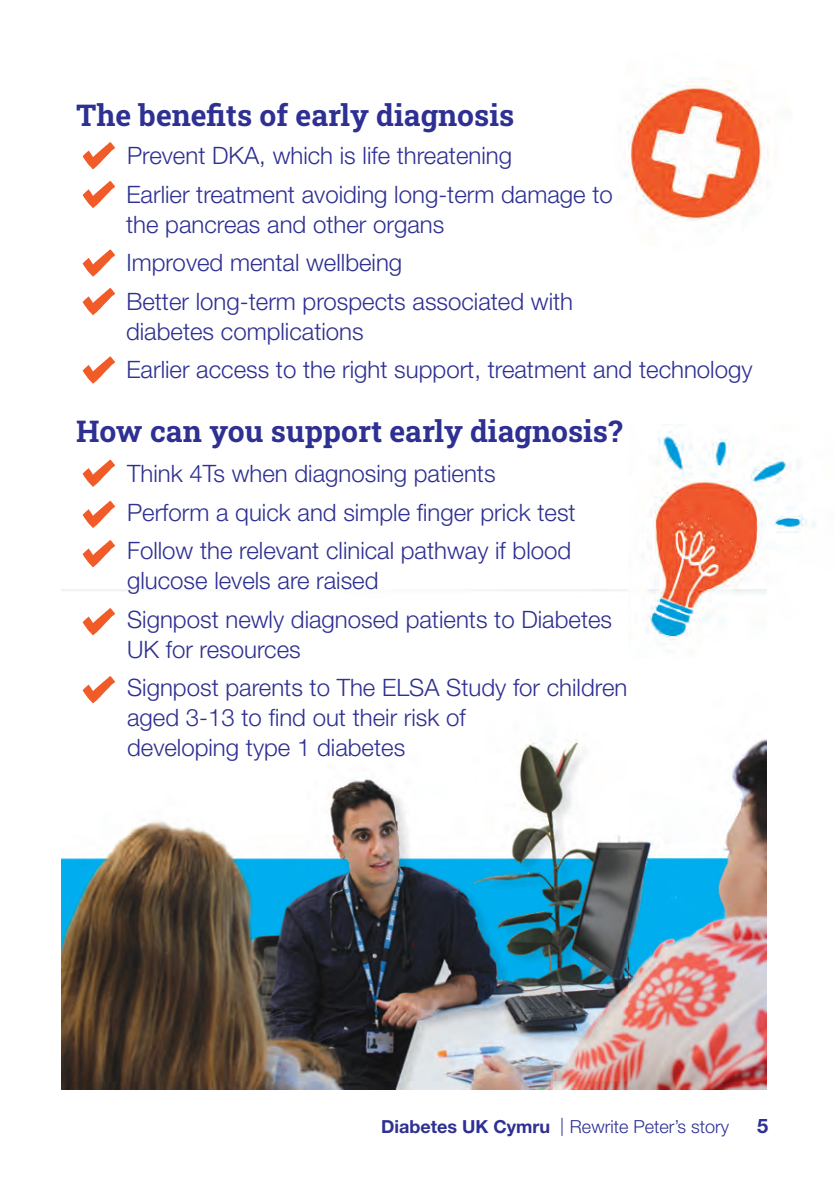
<style>
.page{position:relative;width:840px;height:1191px;background:#fff}
.page>*{position:absolute;margin:0;border:0;box-sizing:border-box;transform-origin:0 0}
.t1{font:700 30px "Roboto Slab";color:#2e3092}
.t2{font:300 24px/38.4px "Helvetica Neue LT Std";color:#2e3092}
.t3{font:700 20px "Helvetica Neue LT Std";color:#2e3092}
.t4{font:300 18px "Helvetica Neue LT Std";color:#2e3092}
.s1{font-weight:700}
</style>
<div class="page">
<img style="left:61px;top:589px;width:704px;height:500px">
<svg style="left:83px;top:460px;width:32px;height:27px"></svg>
<svg style="left:83px;top:142px;width:32px;height:27px"></svg>
<svg style="left:83px;top:181px;width:32px;height:27px"></svg>
<svg style="left:83px;top:501px;width:32px;height:27px"></svg>
<svg style="left:83px;top:540px;width:32px;height:27px"></svg>
<svg style="left:83px;top:608px;width:32px;height:27px"></svg>
<svg style="left:83px;top:676px;width:32px;height:27px"></svg>
<svg style="left:83px;top:249px;width:32px;height:28px"></svg>
<svg style="left:83px;top:288px;width:32px;height:27px"></svg>
<svg style="left:83px;top:356px;width:32px;height:28px"></svg>
<img style="left:620px;top:78px;width:149px;height:149px">
<img style="left:628px;top:424px;width:188px;height:234px">
<p class="t1" style="left:76px;top:98px;width:439px">The benefits of early diagnosis</p>
<p class="t2" style="left:126px;top:139px;width:487px">Prevent DKA, which is life threatening<br>Earlier treatment avoiding long-term damage to</p>
<p class="t2" style="left:126px;top:207px;width:448px">the pancreas and other organs<br>Improved mental wellbeing<br>Better long-term prospects associated with</p>
<p class="t2" style="left:126px;top:314px;width:627px">diabetes complications<br>Earlier access to the right support, treatment and technology</p>
<p class="t1" style="left:76px;top:414px;width:547px">How can you support early diagnosis?</p>
<p class="t2" style="left:127px;top:457px;width:450px">Think 4Ts when diagnosing patients<br>Perform a quick and simple finger prick test<br>Follow the relevant clinical pathway if blood</p>
<p class="t2" style="left:127px;top:564px;width:486px">glucose levels are raised<br>Signpost newly diagnosed patients to Diabetes</p>
<p class="t2" style="left:127px;top:632px;width:501px">UK for resources<br>Signpost parents to The ELSA Study for children</p>
<p class="t2" style="left:127px;top:705px;width:340px;line-height:30px">aged 3-13 to find out their risk of developing type 1 diabetes</p>
<p class="t4" style="left:381px;top:1120px;width:349px"><span class="s1">Diabetes UK Cymru</span> | Rewrite Peter’s story</p>
<p class="t3" style="left:756px;top:1119px;width:13px">5</p>
</div>
